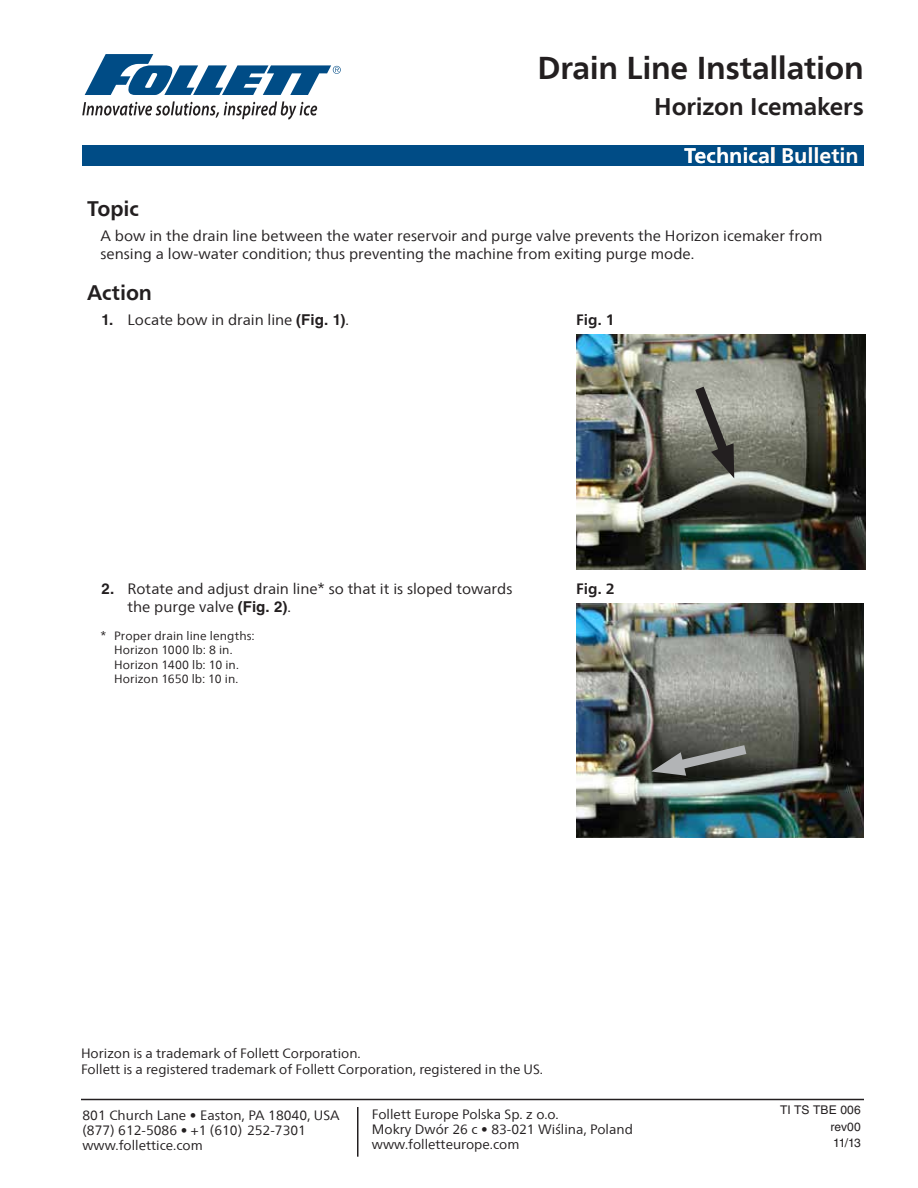
<style>
.page{position:relative;width:918px;height:1188px;background:#fff}
.page>*{position:absolute;margin:0;border:0;box-sizing:border-box;transform-origin:0 0}
.t1{font:700 31.5px "Frutiger Neue LT Com";letter-spacing:-.01em;color:#231f20}
.t2{font:700 24px "Frutiger Neue LT Com";letter-spacing:-.01em;color:#231f20}
.t3{font:700 21px "Frutiger Neue LT Com";color:#fff}
.Heading1{font:700 21px "Frutiger Neue LT Com";letter-spacing:-.005em;color:#231f20}
.body{font:15px/18px "Frutiger Neue LT Com";color:#231f20}
.t4{font:700 15px "Frutiger Neue LT Com";color:#231f20}
.t5{font:13.5px/15px "Frutiger Neue LT Com";color:#231f20}
.body-2{font:12px "Frutiger Neue LT Com";letter-spacing:.01em;color:#231f20}
.t6{font:12px/16.5px "Helvetica LT Std";letter-spacing:.005em;color:#231f20;text-align:justify}
.s1{font-family:"Helvetica LT Std";font-weight:700}
</style>
<div class="page">
<svg style="left:82px;top:54px;width:259px;height:66px"></svg>
<div style="left:82px;top:145px;width:782px;height:20px;background:#004c86"></div>
<svg style="left:685px;top:147px;width:84px;height:16px"></svg>
<hr style="left:771px;top:147px;width:3px;height:16px;background:#989a9d">
<svg style="left:783px;top:148px;width:23px;height:15px"></svg>
<hr style="left:809px;top:147px;width:3px;height:16px;background:#747578">
<hr style="left:815px;top:147px;width:3px;height:16px;background:#6d6f71">
<svg style="left:820px;top:147px;width:37px;height:16px"></svg>
<hr style="left:81px;top:1099px;width:783px;height:1px;background:#231f20">
<hr style="left:357px;top:1107px;width:1px;height:50px;background:#231f20">
<img style="left:577px;top:335px;width:288px;height:234px">
<img style="left:577px;top:603px;width:287px;height:235px">
<svg style="left:651px;top:739px;width:105px;height:39px;background:#555753"></svg>
<svg style="left:688px;top:377px;width:51px;height:101px;background:#7d7e75"></svg>
<h1 class="t1" style="left:538px;top:50px;width:328px">Drain Line Installation</h1>
<h2 class="t2" style="left:654px;top:92px;width:211px">Horizon Icemakers</h2>
<h3 class="t3" style="left:684px;top:143px;width:176px">Technical Bulletin</h3>
<p class="Heading1" style="left:87px;top:196px;width:54px">Topic</p>
<p class="body" style="left:100px;top:226px;width:723px">A bow in the drain line between the water reservoir and purge valve prevents the Horizon icemaker from sensing a low-water condition; thus preventing the machine from exiting purge mode.</p>
<p class="Heading1" style="left:87px;top:281px;width:67px">Action</p>
<p class="body" style="left:102px;top:311px;width:249px"><span class="s1">1.</span> Locate bow in drain line <span class="s1">(Fig. 1)</span>.</p>
<p class="t4" style="left:576px;top:311px;width:40px">Fig. 1</p>
<p class="body" style="left:128px;top:580px;width:386px;text-indent:-26px"><span class="s1">2.</span> Rotate and adjust drain line* so that it is sloped towards the purge valve <span class="s1">(Fig. 2)</span>.</p>
<p class="body-2" style="left:100px;top:628px;width:156px">* Proper drain line lengths:</p>
<p class="body-2" style="left:114px;top:643px;width:120px">Horizon 1000 lb: 8 in.</p>
<p class="body-2" style="left:114px;top:657px;width:126px">Horizon 1400 lb: 10 in.</p>
<p class="body-2" style="left:114px;top:672px;width:126px">Horizon 1650 lb: 10 in.</p>
<p class="t4" style="left:576px;top:580px;width:40px">Fig. 2</p>
<p class="t5" style="left:81px;top:1046px;width:281px">Horizon is a trademark of Follett Corporation.</p>
<p class="t5" style="left:81px;top:1062px;width:464px">Follett is a registered trademark of Follett Corporation, registered in the US.</p>
<p class="t5" style="left:82px;top:1108px;width:259px">801 Church Lane • Easton, PA 18040, USA (877) 612-5086 • +1 (610) 252-7301 www.follettice.com</p>
<p class="t6" style="left:830px;top:1102px;width:32px;text-indent:-50px">TI TS TBE 006 rev00<br>11/13</p>
<p class="t5" style="left:372px;top:1106px;width:263px">Follett Europe Polska Sp. z o.o.<br>Mokry Dwór 26 c • 83-021 Wiślina, Poland www.folletteurope.com</p>
</div>
